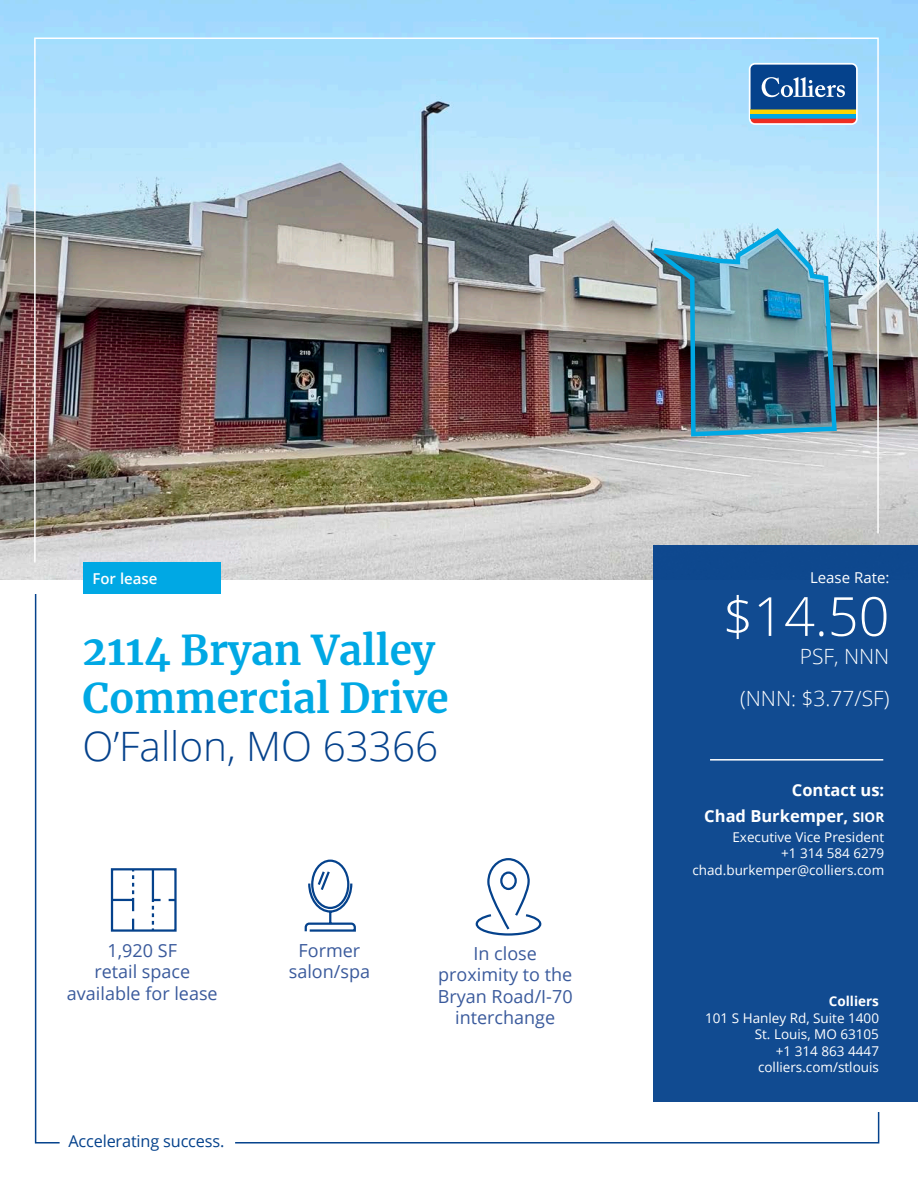
<style>
.page{position:relative;width:918px;height:1188px;background:#fff}
.page>*{position:absolute;margin:0;border:0;box-sizing:border-box;transform-origin:0 0}
.t1{font:300 54px "Open Sans";color:#fff}
.t2{font:700 40.5px "Merriweather";color:#00a8e4}
.t3{font:300 40.5px "Open Sans";color:#05428c}
.t4{font:300 21px "Open Sans";color:#fff}
.t5{font:18px/21.6px "Open Sans";color:#3a5a9c;text-align:center}
.t6{font:700 16.5px "Open Sans";color:#fff}
.t7{font:16.35px "Open Sans";letter-spacing:-.01em;color:#05428c}
.t8{font:15px "Open Sans";color:#fff}
.t9{font:600 15px "Open Sans";color:#fff}
.t10{font:13.5px "Open Sans";color:#fff}
.t11{font:700 13.5px "Open Sans";color:#fff}
.s1{font-size:13.5px}
</style>
<div class="page">
<img style="left:0;top:0;width:918px;height:580px">
<svg style="left:34px;top:594px;width:26px;height:550px"></svg>
<svg style="left:235px;top:1112px;width:645px;height:32px"></svg>
<img style="left:33px;top:37px;width:847px;height:527px">
<div style="left:653px;top:545px;width:265px;height:557px;background:#114b91"></div>
<svg style="left:749px;top:63px;width:109px;height:62px"></svg>
<div style="left:751px;top:114px;width:105px;height:5px;background:#00a8e4"></div>
<hr style="left:751px;top:110px;width:105px;height:4px;background:#fed503">
<svg style="left:751px;top:119px;width:105px;height:4px"></svg>
<svg style="left:751px;top:65px;width:105px;height:45px;background:#225896"></svg>
<img style="left:637px;top:225px;width:202px;height:214px">
<hr style="left:710px;top:759px;width:173px;height:2px;background:#fff">
<div style="left:83px;top:562px;width:138px;height:32px;background:#00a8e4"></div>
<svg style="left:132px;top:871px;width:2px;height:40px"></svg>
<svg style="left:132px;top:919px;width:2px;height:10px"></svg>
<hr style="left:112px;top:899px;width:22px;height:2px;background:#05428c">
<hr style="left:152px;top:869px;width:2px;height:33px;background:#05428c">
<svg style="left:152px;top:899px;width:9px;height:30px"></svg>
<div style="left:111px;top:868px;width:66px;height:64px;border:2px solid #05428c"></div>
<svg style="left:304px;top:859px;width:52px;height:73px"></svg>
<svg style="left:475px;top:858px;width:67px;height:78px"></svg>
<p class="t9" style="left:92px;top:568px;width:66px">For lease</p>
<p class="t2" style="left:82px;top:622px;width:354px">2114 Bryan Valley</p>
<p class="t2" style="left:82px;top:670px;width:368px">Commercial Drive</p>
<p class="t3" style="left:82px;top:718px;width:357px">O’Fallon, MO 63366</p>
<p class="t5" style="left:108px;top:939px;width:71px">1,920 SF</p>
<p class="t5" style="left:94px;top:960px;width:97px">retail space</p>
<p class="t5" style="left:67px;top:982px;width:152px">available for lease</p>
<p class="t7" style="left:68px;top:1130px;width:158px">Accelerating success.</p>
<p class="t5" style="left:299px;top:939px;width:63px">Former</p>
<p class="t5" style="left:289px;top:960px;width:83px">salon/spa</p>
<p class="t5" style="left:438px;top:942px;width:136px">In close proximity to the<br>Bryan Road/I-70 interchange</p>
<p class="t8" style="left:810px;top:567px;width:81px">Lease Rate:</p>
<p class="t1" style="left:722px;top:579px;width:169px">$14.50</p>
<p class="t4" style="left:800px;top:642px;width:91px">PSF, NNN</p>
<p class="t4" style="left:740px;top:684px;width:151px">(NNN: $3.77/SF)</p>
<p class="t6" style="left:792px;top:778px;width:94px">Contact us:</p>
<p class="t6" style="left:704px;top:805px;width:181px">Chad Burkemper, <span class="s1">SIOR</span></p>
<p class="t10" style="left:732px;top:828px;width:153px">Executive Vice President</p>
<p class="t10" style="left:781px;top:844px;width:105px">+1 314 584 6279</p>
<p class="t10" style="left:692px;top:861px;width:193px">chad.burkemper@colliers.com</p>
<p class="t11" style="left:829px;top:992px;width:52px">Colliers</p>
<p class="t10" style="left:705px;top:1009px;width:175px">101 S Hanley Rd, Suite 1400</p>
<p class="t10" style="left:755px;top:1025px;width:126px">St. Louis, MO 63105</p>
<p class="t10" style="left:776px;top:1042px;width:105px">+1 314 863 4447</p>
<p class="t10" style="left:758px;top:1058px;width:122px">colliers.com/stlouis</p>
</div>
